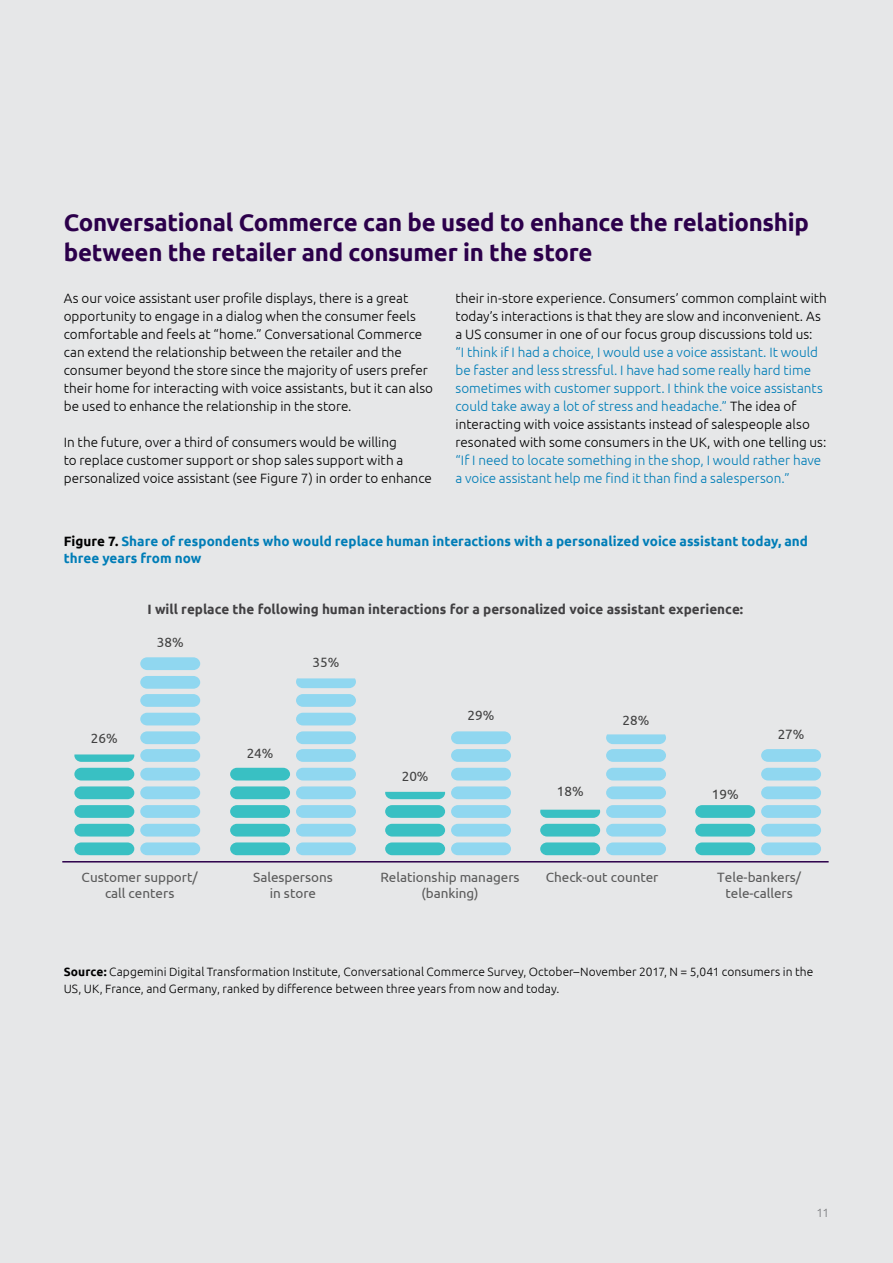
<style>
.page{position:relative;width:893px;height:1263px;background:#e6e7e8}
.page>*{position:absolute;margin:0;border:0;box-sizing:border-box;transform-origin:0 0}
.t1{font:700 24px/30px "Ubuntu";letter-spacing:-.01em;color:#2c004b}
.t2{font:300 13.5px/18px "Ubuntu";color:#000}
.t3{font:300 13.5px/18px "Ubuntu";color:#007db7}
.t4{font:13.5px/16.2px "Ubuntu";letter-spacing:-.005em;color:#5a5a5a;text-align:center}
.t5{font:700 13.5px/16.5px "Ubuntu";letter-spacing:.005em;color:#007db7}
.t6{font:700 13.5px "Ubuntu";color:#414042}
.t7{font:13.5px "Ubuntu";color:#414141}
.t8{font:300 12px/16.5px "Ubuntu";letter-spacing:.005em;color:#000}
.t9{font:300 12px "Ubuntu";color:#77787b}
.s1{color:#000}
.s2{font-weight:700}
</style>
<div class="page">
<svg style="left:74px;top:842px;width:60px;height:13px"></svg>
<svg style="left:74px;top:824px;width:60px;height:12px"></svg>
<svg style="left:74px;top:805px;width:60px;height:13px"></svg>
<svg style="left:74px;top:786px;width:60px;height:13px"></svg>
<svg style="left:140px;top:842px;width:60px;height:13px"></svg>
<svg style="left:140px;top:824px;width:60px;height:12px"></svg>
<svg style="left:140px;top:805px;width:60px;height:13px"></svg>
<svg style="left:140px;top:786px;width:60px;height:13px"></svg>
<svg style="left:140px;top:768px;width:60px;height:12px"></svg>
<svg style="left:74px;top:768px;width:60px;height:12px"></svg>
<svg style="left:140px;top:731px;width:60px;height:31px"></svg>
<svg style="left:140px;top:713px;width:60px;height:12px"></svg>
<svg style="left:140px;top:676px;width:60px;height:31px"></svg>
<svg style="left:140px;top:657px;width:60px;height:13px"></svg>
<svg style="left:296px;top:713px;width:60px;height:12px"></svg>
<svg style="left:296px;top:694px;width:60px;height:13px"></svg>
<svg style="left:230px;top:842px;width:60px;height:13px"></svg>
<svg style="left:230px;top:824px;width:60px;height:12px"></svg>
<svg style="left:230px;top:805px;width:60px;height:13px"></svg>
<svg style="left:230px;top:786px;width:60px;height:13px"></svg>
<svg style="left:296px;top:842px;width:60px;height:13px"></svg>
<svg style="left:296px;top:824px;width:60px;height:12px"></svg>
<svg style="left:296px;top:805px;width:60px;height:13px"></svg>
<svg style="left:296px;top:786px;width:60px;height:13px"></svg>
<svg style="left:296px;top:768px;width:60px;height:12px"></svg>
<svg style="left:230px;top:768px;width:60px;height:12px"></svg>
<svg style="left:296px;top:731px;width:60px;height:31px"></svg>
<svg style="left:385px;top:842px;width:60px;height:13px"></svg>
<svg style="left:385px;top:824px;width:60px;height:12px"></svg>
<svg style="left:385px;top:805px;width:60px;height:13px"></svg>
<svg style="left:451px;top:842px;width:60px;height:13px"></svg>
<svg style="left:451px;top:824px;width:60px;height:12px"></svg>
<svg style="left:451px;top:805px;width:60px;height:13px"></svg>
<svg style="left:451px;top:786px;width:60px;height:13px"></svg>
<svg style="left:451px;top:768px;width:60px;height:12px"></svg>
<svg style="left:451px;top:731px;width:60px;height:31px"></svg>
<svg style="left:761px;top:749px;width:60px;height:13px"></svg>
<svg style="left:540px;top:842px;width:60px;height:13px"></svg>
<svg style="left:540px;top:824px;width:60px;height:12px"></svg>
<svg style="left:606px;top:842px;width:60px;height:13px"></svg>
<svg style="left:606px;top:824px;width:60px;height:12px"></svg>
<svg style="left:606px;top:805px;width:60px;height:13px"></svg>
<svg style="left:606px;top:786px;width:60px;height:13px"></svg>
<svg style="left:606px;top:768px;width:60px;height:12px"></svg>
<svg style="left:695px;top:842px;width:60px;height:13px"></svg>
<svg style="left:695px;top:824px;width:60px;height:12px"></svg>
<svg style="left:695px;top:805px;width:60px;height:13px"></svg>
<svg style="left:761px;top:842px;width:60px;height:13px"></svg>
<svg style="left:761px;top:824px;width:60px;height:12px"></svg>
<svg style="left:761px;top:805px;width:60px;height:13px"></svg>
<svg style="left:761px;top:786px;width:60px;height:13px"></svg>
<svg style="left:761px;top:768px;width:60px;height:12px"></svg>
<hr style="left:62px;top:861px;width:767px;height:1px;background:#2c004b">
<svg style="left:74px;top:754px;width:60px;height:8px"></svg>
<svg style="left:385px;top:792px;width:60px;height:7px"></svg>
<svg style="left:540px;top:810px;width:60px;height:8px"></svg>
<svg style="left:296px;top:678px;width:60px;height:10px"></svg>
<svg style="left:606px;top:734px;width:60px;height:28px"></svg>
<h1 class="t1" style="left:64px;top:207px;width:747px">Conversational Commerce can be used to enhance the relationship between the retailer and consumer in the store</h1>
<p class="t2" style="left:64px;top:288px;width:371px">As our voice assistant user profile displays, there is a great opportunity to engage in a dialog when the consumer feels comfortable and feels at “home.” Conversational Commerce can extend the relationship between the retailer and the consumer beyond the store since the majority of users prefer their home for interacting with voice assistants, but it can also be used to enhance the relationship in the store.</p>
<p class="t2" style="left:64px;top:432px;width:370px">In the future, over a third of consumers would be willing<br>to replace customer support or shop sales support with a personalized voice assistant (see Figure 7) in order to enhance</p>
<p class="t2" style="left:455px;top:288px;width:373px">their in-store experience. Consumers’ common complaint with today’s interactions is that they are slow and inconvenient. As a US consumer in one of our focus group discussions told us:</p>
<p class="t3" style="left:455px;top:342px;width:372px">“I think if I had a choice, I would use a voice assistant. It would be faster and less stressful. I have had some really hard time sometimes with customer support. I think the voice assistants could take away a lot of stress and headache.” <span class="s1">The idea of interacting with voice assistants instead of salespeople also resonated with some consumers in the UK, with one telling us:</span></p>
<p class="t3" style="left:455px;top:450px;width:367px">“If I need to locate something in the shop, I would rather have a voice assistant help me find it than find a salesperson.”</p>
<p class="t5" style="left:64px;top:533px;width:746px"><span class="s1">Figure 7.</span> Share of respondents who would replace human interactions with a personalized voice assistant today, and three years from now</p>
<p class="t6" style="left:148px;top:601px;width:597px">I will replace the following human interactions for a personalized voice assistant experience:</p>
<p class="t7" style="left:91px;top:730px;width:28px">26%</p>
<p class="t7" style="left:157px;top:634px;width:28px">38%</p>
<p class="t7" style="left:247px;top:745px;width:28px">24%</p>
<p class="t7" style="left:313px;top:654px;width:28px">35%</p>
<p class="t7" style="left:402px;top:768px;width:28px">20%</p>
<p class="t7" style="left:468px;top:707px;width:28px">29%</p>
<p class="t7" style="left:557px;top:783px;width:28px">18%</p>
<p class="t7" style="left:623px;top:712px;width:28px">28%</p>
<p class="t7" style="left:712px;top:786px;width:28px">19%</p>
<p class="t7" style="left:778px;top:726px;width:28px">27%</p>
<p class="t4" style="left:82px;top:868px;width:118px">Customer support/ call centers</p>
<p class="t4" style="left:253px;top:868px;width:81px">Salespersons in store</p>
<p class="t4" style="left:546px;top:868px;width:114px">Check-out counter</p>
<p class="t4" style="left:717px;top:868px;width:85px">Tele-bankers/ tele-callers</p>
<p class="t4" style="left:380px;top:868px;width:141px">Relationship managers (banking)</p>
<p class="t8" style="left:64px;top:963px;width:751px"><span class="s2">Source:</span> Capgemini Digital Transformation Institute, Conversational Commerce Survey, October–November 2017, N = 5,041 consumers in the<br>US, UK, France, and Germany, ranked by difference between three years from now and today.</p>
<p class="t9" style="left:817px;top:1205px;width:14px">11</p>
</div>
